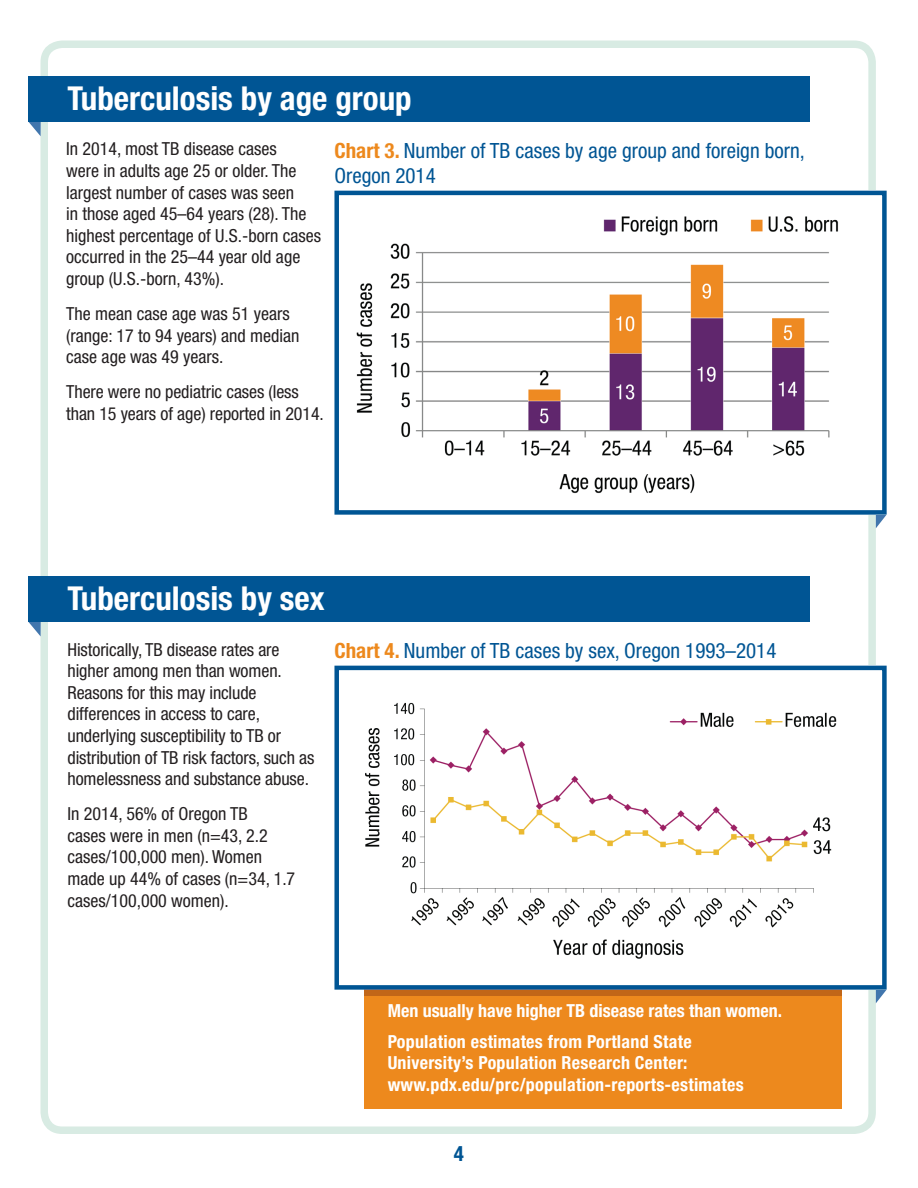
<style>
.page{position:relative;width:918px;height:1188px;background:#fff}
.page>*{position:absolute;margin:0;border:0;box-sizing:border-box;transform-origin:0 0}
.t1{font:700 condensed 33px "Helvetica Neue LT Std";color:#fff}
.t2{font:condensed 21px/25.2px "Helvetica Neue LT Std";color:#005594}
.t3{font:700 condensed 21px "Helvetica Neue LT Std";color:#005594}
.t4{font:condensed 18px/21.6px "Helvetica Neue LT Std";color:#231f20}
.t5{font:700 condensed 18px/30.3px "Helvetica Neue LT Std";letter-spacing:.015em;color:#fff}
.s1{font-weight:700;color:#ed891d}
</style>
<div class="page">
<div style="left:40px;top:40px;width:836px;height:1094px;border:8px solid #d8ebe3;border-radius:18px"></div>
<svg style="left:28px;top:622px;width:13px;height:14px"></svg>
<div style="left:28px;top:576px;width:782px;height:46px;background:#005594"></div>
<svg style="left:28px;top:122px;width:13px;height:14px"></svg>
<div style="left:28px;top:76px;width:782px;height:46px;background:#005594"></div>
<svg style="left:874px;top:515px;width:13px;height:13px"></svg>
<img style="left:356px;top:196px;width:520px;height:314px">
<div style="left:334px;top:191px;width:553px;height:324px;border:4px solid #005594"></div>
<svg style="left:876px;top:990px;width:11px;height:13px"></svg>
<div style="left:364px;top:983px;width:477px;height:126px;background:#ed891d"></div>
<img style="left:364px;top:671px;width:512px;height:314px">
<div style="left:334px;top:666px;width:553px;height:324px;border:4px solid #005594"></div>
<div style="left:364px;top:989px;width:477px;height:7px;background:#c16618"></div>
<h1 class="t1" style="left:68px;top:78px;width:346px">Tuberculosis by age group</h1>
<p class="t2" style="left:334px;top:137px;width:472px"><span class="s1">Chart 3.</span> Number of TB cases by age group and foreign born,<br>Oregon 2014</p>
<p class="t4" style="left:66px;top:138px;width:257px">In 2014, most TB disease cases<br>were in adults age 25 or older. The largest number of cases was seen<br>in those aged 45–64 years (28). The highest percentage of U.S.-born cases occurred in the 25–44 year old age group (U.S.-born, 43%).</p>
<p class="t4" style="left:66px;top:303px;width:235px">The mean case age was 51 years (range: 17 to 94 years) and median case age was 49 years.</p>
<p class="t4" style="left:66px;top:381px;width:259px">There were no pediatric cases (less than 15 years of age) reported in 2014.</p>
<h1 class="t1" style="left:68px;top:578px;width:259px">Tuberculosis by sex</h1>
<p class="t4" style="left:68px;top:638px;width:248px">Historically, TB disease rates are higher among men than women.<br>Reasons for this may include differences in access to care, underlying susceptibility to TB or distribution of TB risk factors, such as homelessness and substance abuse.</p>
<p class="t4" style="left:68px;top:803px;width:229px">In 2014, 56% of Oregon TB<br>cases were in men (n=43, 2.2 cases/100,000 men). Women made up 44% of cases (n=34, 1.7 cases/100,000 women).</p>
<p class="t2" style="left:334px;top:638px;width:443px"><span class="s1">Chart 4.</span> Number of TB cases by sex, Oregon 1993–2014</p>
<p class="t5" style="left:388px;top:996px;width:396px">Men usually have higher TB disease rates than women.<br>Population estimates from Portland State</p>
<p class="t5" style="left:388px;top:1052px;width:357px;line-height:21.6px">University’s Population Research Center: www.pdx.edu/prc/population-reports-estimates</p>
<p class="t3" style="left:454px;top:1141px;width:12px">4</p>
</div>
